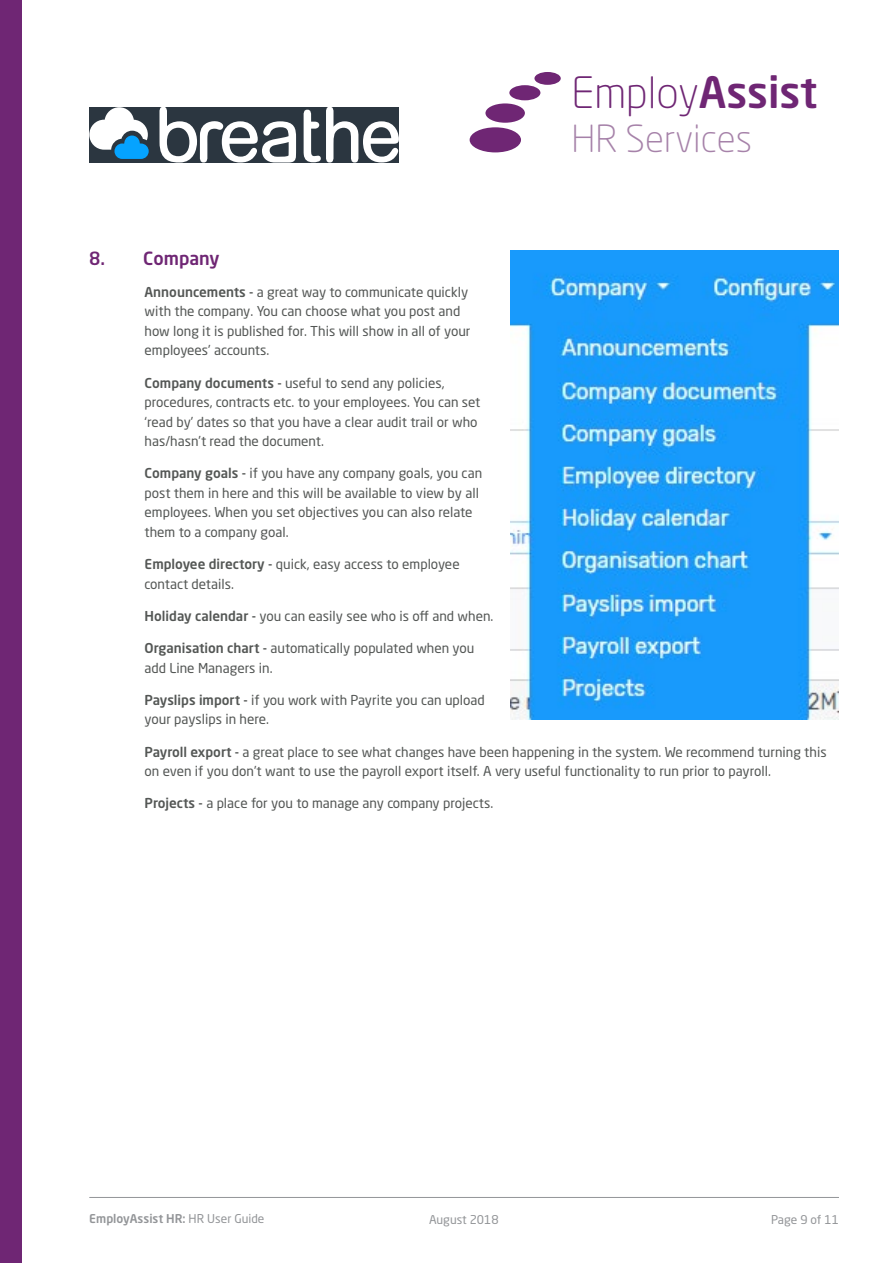
<style>
.page{position:relative;width:893px;height:1263px;background:#fff}
.page>*{position:absolute;margin:0;border:0;box-sizing:border-box;transform-origin:0 0}
.t1{font:300 42.75px "Neo Sans Std";color:#6f2674}
.t2{font:300 36.9px "Neo Sans Std";color:#a682a9}
.t3{font:500 18px "Neo Sans Std";color:#6f2674}
.t4{font:13.5px/19.5px "Neo Sans Std";color:#545755}
.t5{font:500 12px "Neo Sans Std";color:#939598}
.t6{font:12px "Neo Sans Std";color:#939598}
.s1{font-weight:500}
.s2{font-weight:400}
</style>
<div class="page">
<hr style="left:89px;top:1197px;width:750px;height:1px;background:#939598">
<div style="left:0;top:0;width:21px;height:1263px;background:#6f2674"></div>
<div style="left:470px;top:127px;width:51px;height:25px;background:#6f2674;border-radius:50%"></div>
<div style="left:509px;top:85px;width:31px;height:15px;background:#6f2674;border-radius:50%"></div>
<div style="left:485px;top:103px;width:40px;height:20px;background:#6f2674;border-radius:50%"></div>
<div style="left:534px;top:72px;width:27px;height:13px;background:#6f2674;border-radius:50%"></div>
<svg style="left:89px;top:107px;width:310px;height:56px"></svg>
<img style="left:510px;top:251px;width:329px;height:468px">
<h1 class="t1" style="left:572px;top:67px;width:247px">Employ<span class="s1">Assist</span></h1>
<h2 class="t2" style="left:572px;top:117px;width:182px">HR Services</h2>
<h3 class="t3" style="left:89px;top:247px;width:132px">8. Company</h3>
<p class="t4" style="left:145px;top:282px;width:327px"><span class="s1">Announcements -</span> a great way to communicate quickly with the company. You can choose what you post and how long it is published for. This will show in all of your employees’ accounts.</p>
<p class="t4" style="left:145px;top:373px;width:337px"><span class="s1">Company documents -</span> useful to send any policies, procedures, contracts etc. to your employees. You can set ‘read by’ dates so that you have a clear audit trail or who has/hasn’t read the document.</p>
<p class="t4" style="left:145px;top:463px;width:339px"><span class="s1">Company goals -</span> if you have any company goals, you can post them in here and this will be available to view by all employees. When you set objectives you can also relate them to a company goal.</p>
<p class="t4" style="left:145px;top:554px;width:317px"><span class="s1">Employee directory -</span> quick, easy access to employee contact details.</p>
<p class="t4" style="left:145px;top:606px;width:350px"><span class="s1">Holiday calendar -</span> you can easily see who is off and when.</p>
<p class="t4" style="left:145px;top:638px;width:331px"><span class="s1">Organisation chart -</span> automatically populated when you add Line Managers in.</p>
<p class="t4" style="left:145px;top:690px;width:342px"><span class="s1">Payslips import -</span> if you work with Payrite you can upload your payslips in here.</p>
<p class="t4" style="left:145px;top:742px;width:684px"><span class="s1">Payroll export -</span> a great place to see what changes have been happening in the system. We recommend turning this on even if you don’t want to use the payroll export itself. A very useful functionality to run prior to payroll.</p>
<p class="t4" style="left:145px;top:793px;width:350px"><span class="s1">Projects -</span> a place for you to manage any company projects.</p>
<p class="t5" style="left:89px;top:1211px;width:177px">EmployAssist HR: <span class="s2">HR User Guide</span></p>
<p class="t6" style="left:429px;top:1212px;width:71px">August 2018</p>
<p class="t6" style="left:771px;top:1212px;width:69px">Page 9 of 11</p>
</div>
